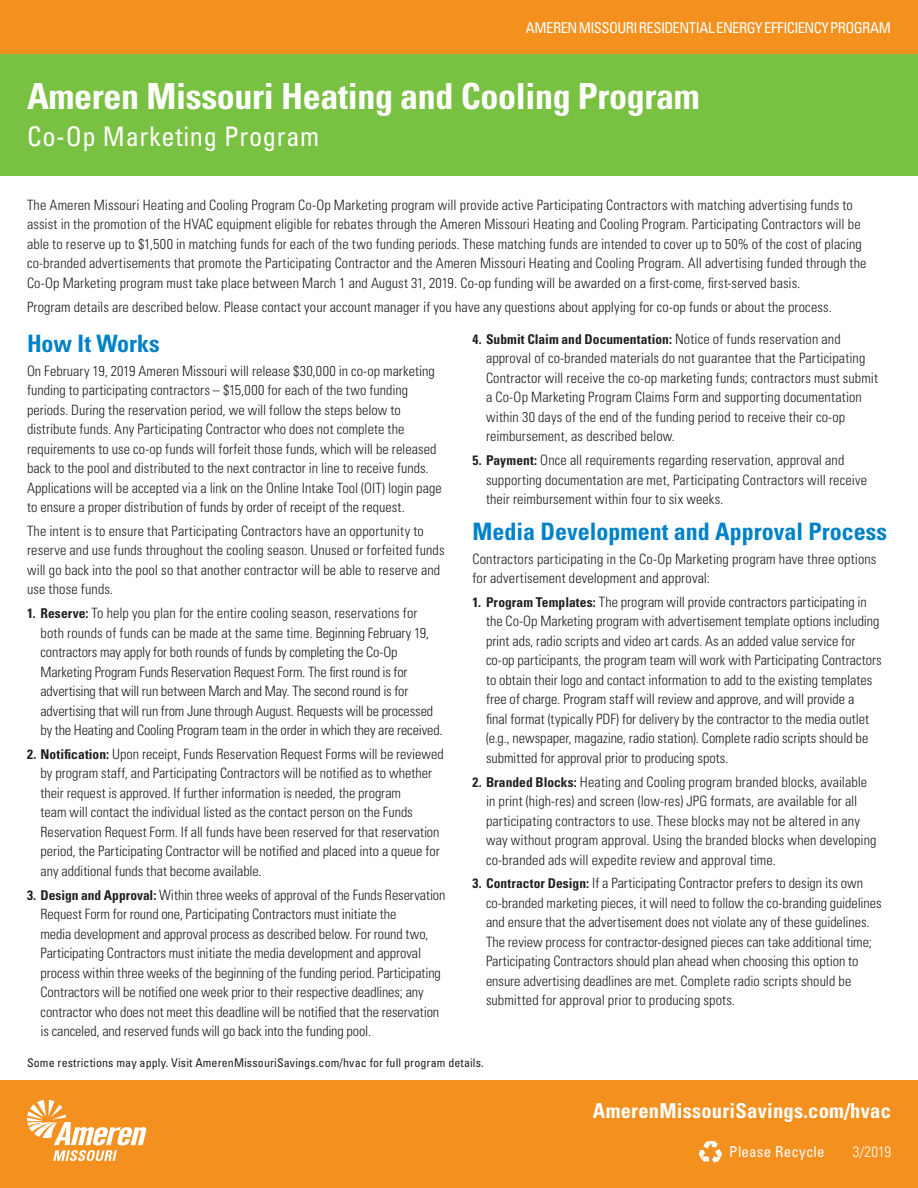
<style>
.page{position:relative;width:918px;height:1188px;background:#fff}
.page>*{position:absolute;margin:0;border:0;box-sizing:border-box;transform-origin:0 0}
.Main_Header{font:700 condensed 36px "Univers";letter-spacing:-.01em;color:#fff}
.Main_SubHeader{font:condensed 27px "Univers LT Std";letter-spacing:.025em;color:#fff}
.Header1_BLUE{font:700 condensed 24px "Univers";color:#0082c8}
.t1{font:700 condensed 20.7px "Univers";letter-spacing:.01em;color:#fff}
.t2{font:condensed 15px "Univers LT Std";letter-spacing:-.035em;color:#fff}
.t3{font:condensed 15px "Univers LT Std";letter-spacing:.015em;color:#fff}
.t4{font:300 condensed 15px "Univers";color:#fff}
.numbered_copy{font:300 condensed 14.25px/19.5px "Univers";color:#231f20}
.text{font:300 condensed 14.25px/19.5px "Univers";letter-spacing:.01em;color:#231f20}
.numbered_copy-2{font:700 condensed 13.5px "Univers";letter-spacing:.005em;color:#231f20}
.chart_text{font:condensed 12px "Univers LT Std";letter-spacing:.01em;color:#231f20}
.s1{font-weight:700;font-size:13.5px}
.s2{font-weight:300;font-size:14.25px}
</style>
<div class="page">
<div style="left:0;top:0;width:918px;height:54px;background:#f4901d"></div>
<div style="left:0;top:54px;width:918px;height:122px;background:#79c142"></div>
<div style="left:0;top:1080px;width:918px;height:108px;background:#f4901d"></div>
<svg style="left:27px;top:1100px;width:119px;height:61px"></svg>
<svg style="left:699px;top:1141px;width:23px;height:23px"></svg>
<p class="t2" style="left:526px;top:18px;width:367px">AMEREN MISSOURI RESIDENTIAL ENERGY EFFICIENCY PROGRAM</p>
<p class="Main_Header" style="left:27px;top:74px;width:674px">Ameren Missouri Heating and Cooling Program</p>
<p class="Main_SubHeader" style="left:27px;top:120px;width:294px">Co-Op Marketing Program</p>
<p class="text" style="left:27px;top:195px;width:841px">The Ameren Missouri Heating and Cooling Program Co-Op Marketing program will provide active Participating Contractors with matching advertising funds to assist in the promotion of the HVAC equipment eligible for rebates through the Ameren Missouri Heating and Cooling Program. Participating Contractors will be able to reserve up to $1,500 in matching funds for each of the two funding periods. These matching funds are intended to cover up to 50% of the cost of placing co-branded advertisements that promote the Participating Contractor and the Ameren Missouri Heating and Cooling Program. All advertising funded through the Co-Op Marketing program must take place between March 1 and August 31, 2019. Co-op funding will be awarded on a first-come, first-served basis.</p>
<p class="text" style="left:27px;top:297px;width:806px">Program details are described below. Please contact your account manager if you have any questions about applying for co-op funds or about the process.</p>
<p class="Header1_BLUE" style="left:27px;top:328px;width:134px">How It Works</p>
<p class="text" style="left:27px;top:361px;width:416px">On February 19, 2019 Ameren Missouri will release $30,000 in co-op marketing funding to participating contractors – $15,000 for each of the two funding periods. During the reservation period, we will follow the steps below to distribute funds. Any Participating Contractor who does not complete the requirements to use co-op funds will forfeit those funds, which will be released back to the pool and distributed to the next contractor in line to receive funds.<br>Applications will be accepted via a link on the Online Intake Tool (OIT) login page to ensure a proper distribution of funds by order of receipt of the request.</p>
<p class="text" style="left:27px;top:521px;width:419px">The intent is to ensure that Participating Contractors have an opportunity to reserve and use funds throughout the cooling season. Unused or forfeited funds will go back into the pool so that another contractor will be able to reserve and use those funds.</p>
<p class="numbered_copy" style="left:40px;top:603px;width:404px;text-indent:-14px"><span class="s1">1. Reserve:</span> To help you plan for the entire cooling season, reservations for both rounds of funds can be made at the same time. Beginning February 19, contractors may apply for both rounds of funds by completing the Co-Op Marketing Program Funds Reservation Request Form. The first round is for advertising that will run between March and May. The second round is for advertising that will run from June through August. Requests will be processed by the Heating and Cooling Program team in the order in which they are received.</p>
<p class="numbered_copy" style="left:40px;top:744px;width:405px;text-indent:-14px"><span class="s1">2. Notification:</span> Upon receipt, Funds Reservation Request Forms will be reviewed by program staff, and Participating Contractors will be notified as to whether their request is approved. If further information is needed, the program<br>team will contact the individual listed as the contact person on the Funds Reservation Request Form. If all funds have been reserved for that reservation period, the Participating Contractor will be notified and placed into a queue for any additional funds that become available.</p>
<p class="numbered_copy" style="left:40px;top:885px;width:407px;text-indent:-14px"><span class="s1">3. Design and Approval:</span> Within three weeks of approval of the Funds Reservation Request Form for round one, Participating Contractors must initiate the<br>media development and approval process as described below. For round two, Participating Contractors must initiate the media development and approval process within three weeks of the beginning of the funding period. Participating Contractors will be notified one week prior to their respective deadlines; any contractor who does not meet this deadline will be notified that the reservation is canceled, and reserved funds will go back into the funding pool.</p>
<p class="numbered_copy-2" style="left:472px;top:331px;width:370px">4. Submit Claim and Documentation: <span class="s2">Notice of funds reservation and</span></p>
<p class="numbered_copy" style="left:486px;top:348px;width:394px">approval of co-branded materials do not guarantee that the Participating Contractor will receive the co-op marketing funds; contractors must submit a Co-Op Marketing Program Claims Form and supporting documentation within 30 days of the end of the funding period to receive their co-op reimbursement, as described below.</p>
<p class="numbered_copy" style="left:486px;top:450px;width:383px;text-indent:-14px"><span class="s1">5. Payment:</span> Once all requirements regarding reservation, approval and supporting documentation are met, Participating Contractors will receive their reimbursement within four to six weeks.</p>
<p class="Header1_BLUE" style="left:472px;top:516px;width:416px">Media Development and Approval Process</p>
<p class="text" style="left:472px;top:549px;width:406px">Contractors participating in the Co-Op Marketing program have three options for advertisement development and approval:</p>
<p class="numbered_copy" style="left:486px;top:592px;width:397px;text-indent:-14px"><span class="s1">1. Program Templates:</span> The program will provide contractors participating in the Co-Op Marketing program with advertisement template options including print ads, radio scripts and video art cards. As an added value service for co-op participants, the program team will work with Participating Contractors to obtain their logo and contact information to add to the existing templates free of charge. Program staff will review and approve, and will provide a<br>final format (typically PDF) for delivery by the contractor to the media outlet (e.g., newspaper, magazine, radio station). Complete radio scripts should be submitted for approval prior to producing spots.</p>
<p class="numbered_copy" style="left:486px;top:772px;width:392px;text-indent:-14px"><span class="s1">2. Branded Blocks:</span> Heating and Cooling program branded blocks, available in print (high-res) and screen (low-res) JPG formats, are available for all participating contractors to use. These blocks may not be altered in any way without program approval. Using the branded blocks when developing co-branded ads will expedite review and approval time.</p>
<p class="numbered_copy" style="left:486px;top:874px;width:397px;text-indent:-14px"><span class="s1">3. Contractor Design:</span> If a Participating Contractor prefers to design its own co-branded marketing pieces, it will need to follow the co-branding guidelines and ensure that the advertisement does not violate any of these guidelines.<br>The review process for contractor-designed pieces can take additional time; Participating Contractors should plan ahead when choosing this option to ensure advertising deadlines are met. Complete radio scripts should be submitted for approval prior to producing spots.</p>
<p class="chart_text" style="left:27px;top:1055px;width:458px">Some restrictions may apply. Visit AmerenMissouriSavings.com/hvac for full program details.</p>
<h3 class="t1" style="left:593px;top:1098px;width:300px">AmerenMissouriSavings.com/hvac</h3>
<p class="t3" style="left:729px;top:1142px;width:97px">Please Recycle</p>
<p class="t4" style="left:853px;top:1143px;width:40px">3/2019</p>
</div>
